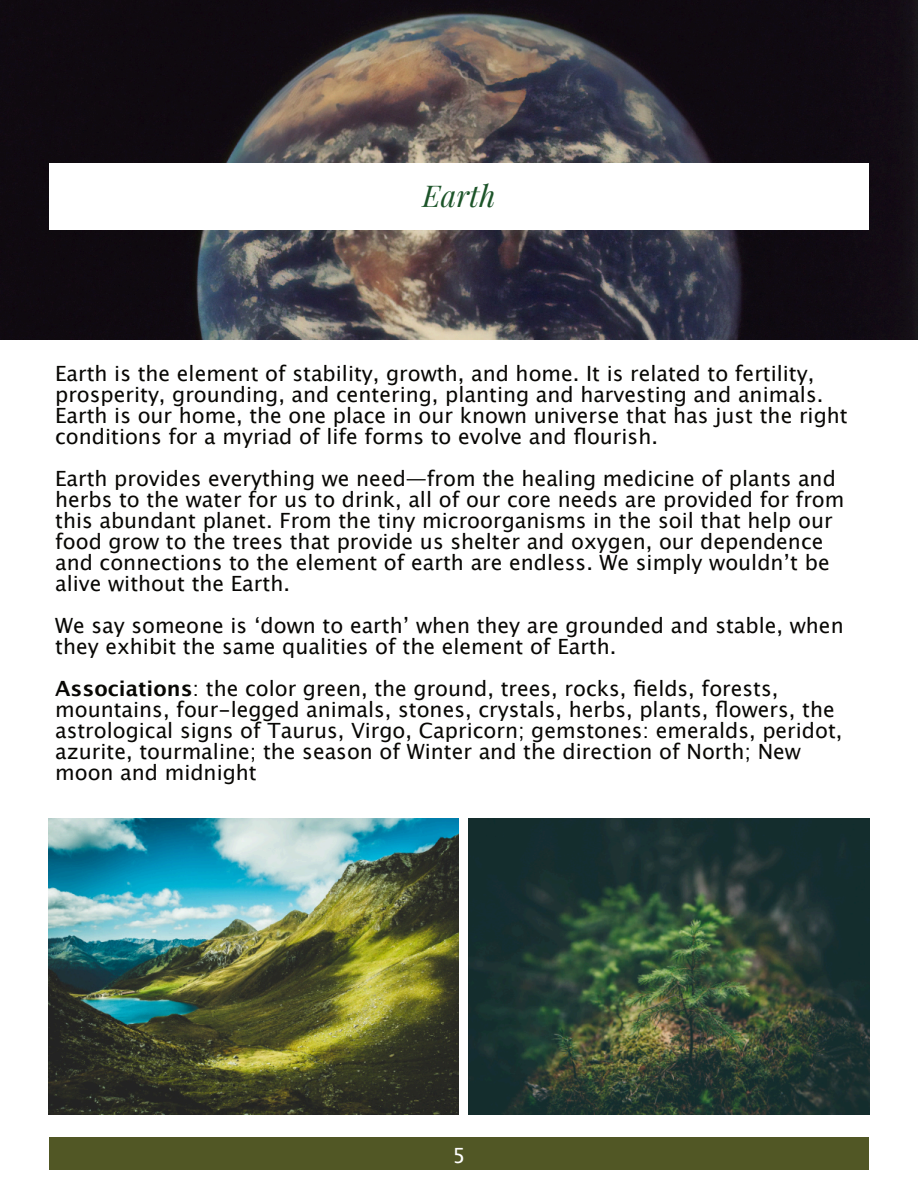
<style>
.page{position:relative;width:918px;height:1188px;background:#fff}
.page>*{position:absolute;margin:0;border:0;box-sizing:border-box;transform-origin:0 0}
.t1{font:italic 30px "Playfair Display";color:#1c5429}
.t2{font:21px/21px "Lucida Grande";color:#080704}
.t3{font:21px "Lucida Grande";color:#fff}
.s1{font-weight:700}
</style>
<div class="page">
<img style="left:0;top:0;width:918px;height:339px">
<div style="left:49px;top:163px;width:820px;height:66px;background:#fff"></div>
<img style="left:468px;top:819px;width:401px;height:295px">
<div style="left:49px;top:1137px;width:820px;height:33px;background:#515725"></div>
<img style="left:49px;top:819px;width:410px;height:295px">
<h1 class="t1" style="left:423px;top:174px;width:74px">Earth</h1>
<p class="t2" style="left:55px;top:364px;width:794px">Earth is the element of stability, growth, and home. It is related to fertility, prosperity, grounding, and centering, planting and harvesting and animals.<br>Earth is our home, the one place in our known universe that has just the right conditions for a myriad of life forms to evolve and flourish.</p>
<p class="t2" style="left:55px;top:469px;width:791px">Earth provides everything we need—from the healing medicine of plants and herbs to the water for us to drink, all of our core needs are provided for from this abundant planet. From the tiny microorganisms in the soil that help our food grow to the trees that provide us shelter and oxygen, our dependence and connections to the element of earth are endless. We simply wouldnʼt be alive without the Earth.</p>
<p class="t2" style="left:55px;top:616px;width:790px">We say someone is ʻdown to earthʼ when they are grounded and stable, when they exhibit the same qualities of the element of Earth.</p>
<p class="t2" style="left:55px;top:679px;width:789px"><span class="s1">Associations</span>: the color green, the ground, trees, rocks, fields, forests, mountains, four-legged animals, stones, crystals, herbs, plants, flowers, the astrological signs of Taurus, Virgo, Capricorn; gemstones: emeralds, peridot, azurite, tourmaline; the season of Winter and the direction of North; New moon and midnight</p>
<p class="t3" style="left:452px;top:1146px;width:15px">5</p>
</div>
